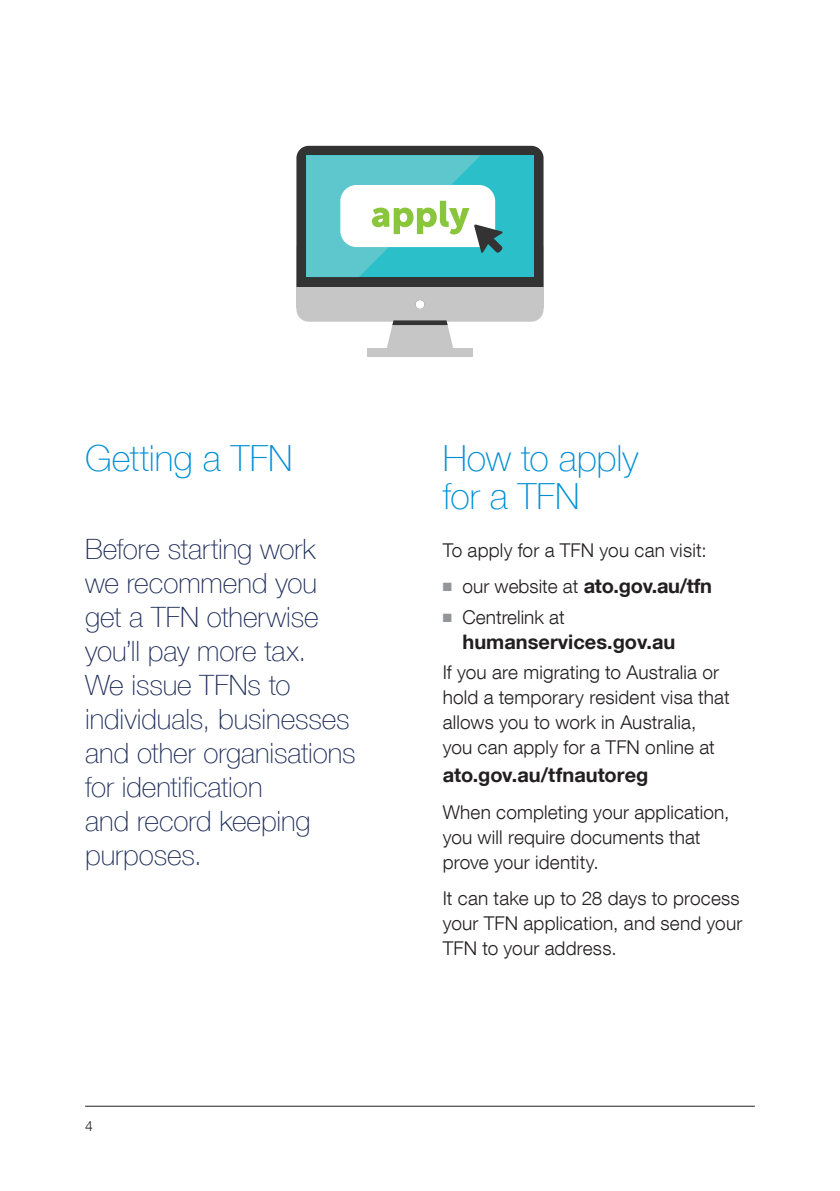
<style>
.page{position:relative;width:840px;height:1191px;background:#fff}
.page>*{position:absolute;margin:0;border:0;box-sizing:border-box;transform-origin:0 0}
.heading_2{font:100 36px/38px "Helvetica Neue LT Com";letter-spacing:-.005em;color:#008fd5}
.heading_2-2{font:100 28px/34px "Helvetica Neue LT Com";color:#1f2d59}
.t1{font:700 20px "Helvetica Neue LT Com";color:#231f20}
.t2{font:300 19px/25px "Helvetica Neue LT Com";letter-spacing:.01em;color:#231f20}
.t3{font:300 14px "Helvetica Neue LT Com";color:#231f20}
.s1{color:#939598}
.s2{font-weight:300;font-size:19px}
</style>
<div class="page">
<div style="left:296px;top:237px;width:247px;height:85px;background:#c6c6c6;border-radius:12px"></div>
<div style="left:296px;top:146px;width:247px;height:156px;background:#333;border-radius:12px"></div>
<div style="left:306px;top:155px;width:227px;height:122px;background:#2bbfc9"></div>
<div style="left:296px;top:287px;width:247px;height:21px;background:#c6c6c6"></div>
<div style="left:415px;top:300px;width:9px;height:9px;background:#fff;border-radius:50%"></div>
<svg style="left:385px;top:320px;width:69px;height:28px"></svg>
<div style="left:367px;top:348px;width:105px;height:9px;background:#c6c6c6"></div>
<svg style="left:306px;top:155px;width:196px;height:122px"></svg>
<hr style="left:85px;top:1105px;width:669px;height:1px;background:#231f20">
<p class="heading_2" style="left:85px;top:439px;width:209px">Getting a TFN</p>
<p class="heading_2-2" style="left:85px;top:531px;width:272px">Before starting work we recommend you get a TFN otherwise you’ll pay more tax.<br>We issue TFNs to individuals, businesses and other organisations for identification<br>and record keeping purposes.</p>
<p class="t3" style="left:85px;top:1117px;width:9px">4</p>
<p class="heading_2" style="left:442px;top:439px;width:197px">How to apply for a TFN</p>
<p class="t2" style="left:442px;top:537px;width:265px">To apply for a TFN you can visit:</p>
<p class="t1" style="left:442px;top:573px;width:270px"><span class="s1">■</span> <span class="s2">our website at</span> ato.gov.au/tfn</p>
<p class="t2" style="left:442px;top:604px;width:123px"><span class="s1">■</span> Centrelink at</p>
<p class="t1" style="left:462px;top:629px;width:214px">humanservices.gov.au</p>
<p class="t2" style="left:442px;top:659px;width:288px">If you are migrating to Australia or hold a temporary resident visa that allows you to work in Australia, you can apply for a TFN online at</p>
<p class="t1" style="left:442px;top:762px;width:207px">ato.gov.au/tfnautoreg</p>
<p class="t2" style="left:442px;top:799px;width:288px">When completing your application, you will require documents that prove your identity.</p>
<p class="t2" style="left:442px;top:885px;width:301px">It can take up to 28 days to process your TFN application, and send your<br>TFN to your address.</p>
</div>
